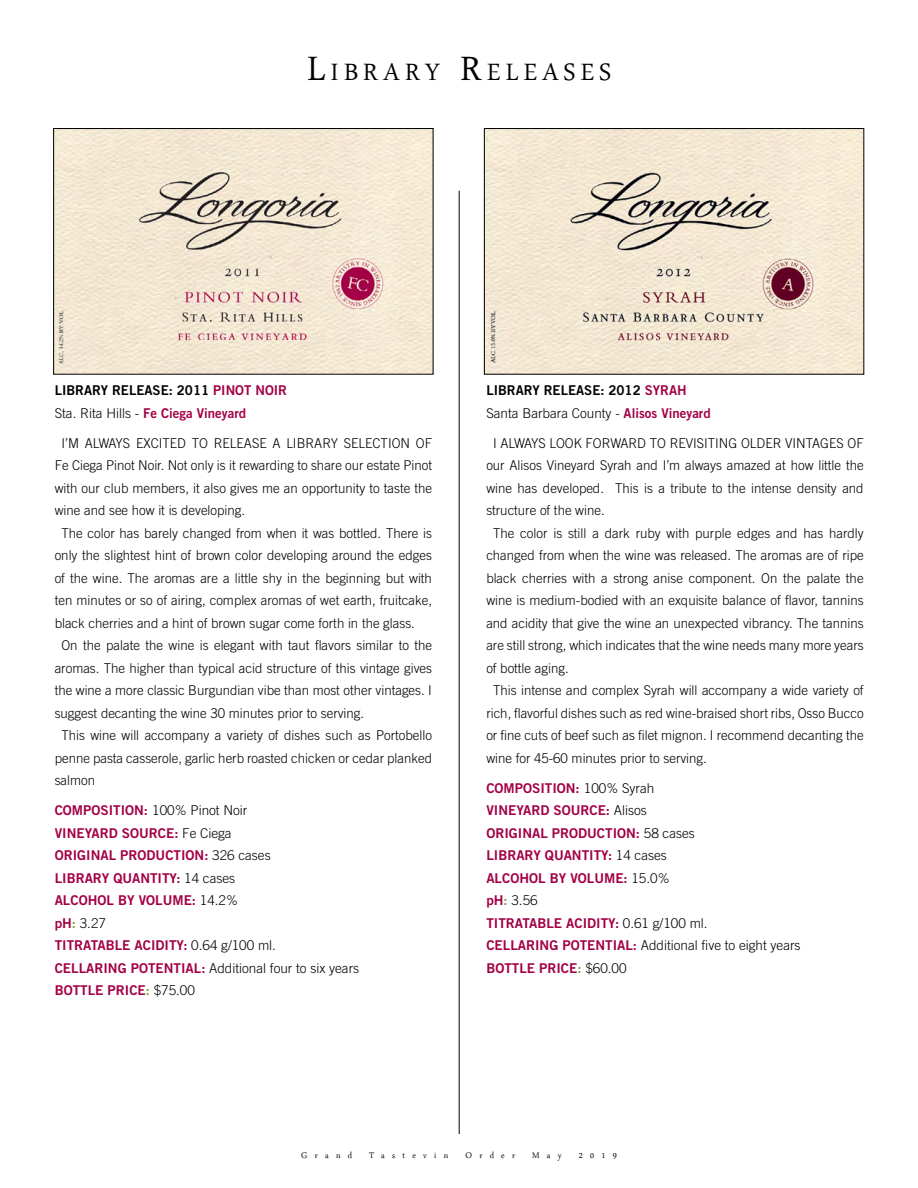
<style>
.page{position:relative;width:918px;height:1188px;background:#fff}
.page>*{position:absolute;margin:0;border:0;box-sizing:border-box;transform-origin:0 0}
.t1{font:34.65px "Arabic Typesetting";letter-spacing:.145em;color:#000}
.t2{font:300 13.5px "Trade Gothic LT Std";color:#000}
.t3{font:13.5px/22.5px "Trade Gothic LT Std Bd 2";color:#a30045}
.t4{font:13.5px "Trade Gothic LT Std Bd 2";color:#000}
.t5{font:12px "Arabic Typesetting";letter-spacing:.61em;color:#000}
.s1{font-size:49.5px}
.s2{color:#000}
.s3{font-family:"Trade Gothic LT Std";font-weight:300;color:#000}
.s4{font-family:"Trade Gothic LT Std Bd 2";font-weight:400;color:#a30045}
.s5{font-family:"Trade Gothic LT Std Bd 2";font-weight:400;color:#78a22f}
.s6{color:#78a22f}
.s7{color:#a30045}
</style>
<div class="page">
<img style="left:55px;top:130px;width:376px;height:242px">
<div style="left:53px;top:128px;width:380px;height:246px;border:1px solid #000"></div>
<hr style="left:459px;top:191px;width:1px;height:943px;background:#000">
<img style="left:486px;top:130px;width:376px;height:242px">
<div style="left:484px;top:128px;width:380px;height:246px;border:1px solid #000"></div>
<h1 class="t1" style="left:307px;top:55px;width:306px"><span class="s1">L</span>ibrary <span class="s1">R</span>eleases</h1>
<p class="t3" style="left:55px;top:379px;width:234px"><span class="s2">LIBRARY RELEASE: 2011</span> PINOT NOIR<br><span class="s3">Sta. Rita Hills -</span> Fe Ciega Vineyard</p>
<p class="t2" style="left:61px;top:435px;width:372px">I’M ALWAYS EXCITED TO RELEASE A LIBRARY SELECTION OF</p>
<p class="t2" style="left:55px;top:457px;width:379px">Fe Ciega Pinot Noir. Not only is it rewarding to share our estate Pinot</p>
<p class="t2" style="left:55px;top:480px;width:379px">with our club members, it also gives me an opportunity to taste the</p>
<p class="t2" style="left:55px;top:502px;width:192px">wine and see how it is developing.</p>
<p class="t2" style="left:61px;top:525px;width:372px">The color has barely changed from when it was bottled. There is</p>
<p class="t2" style="left:55px;top:547px;width:379px">only the slightest hint of brown color developing around the edges</p>
<p class="t2" style="left:55px;top:570px;width:379px">of the wine. The aromas are a little shy in the beginning but with</p>
<p class="t2" style="left:55px;top:592px;width:379px">ten minutes or so of airing, complex aromas of wet earth, fruitcake,</p>
<p class="t2" style="left:55px;top:615px;width:362px">black cherries and a hint of brown sugar come forth in the glass.</p>
<p class="t2" style="left:61px;top:637px;width:372px">On the palate the wine is elegant with taut flavors similar to the</p>
<p class="t2" style="left:55px;top:660px;width:379px">aromas. The higher than typical acid structure of this vintage gives</p>
<p class="t2" style="left:55px;top:682px;width:379px">the wine a more classic Burgundian vibe than most other vintages. I</p>
<p class="t2" style="left:55px;top:705px;width:311px">suggest decanting the wine 30 minutes prior to serving.</p>
<p class="t2" style="left:61px;top:727px;width:372px">This wine will accompany a variety of dishes such as Portobello</p>
<p class="t2" style="left:55px;top:750px;width:379px">penne pasta casserole, garlic herb roasted chicken or cedar planked</p>
<p class="t2" style="left:55px;top:772px;width:42px">salmon</p>
<p class="t2" style="left:55px;top:802px;width:194px"><span class="s4">COMPOSITION:</span> 100% Pinot Noir</p>
<p class="t3" style="left:55px;top:821px;width:218px">VINEYARD SOURCE: <span class="s3">Fe Ciega<br></span>ORIGINAL PRODUCTION: <span class="s3">326 cases<br></span>LIBRARY QUANTITY: <span class="s3">14 cases<br></span>ALCOHOL BY VOLUME: <span class="s3">14.2%</span></p>
<p class="t2" style="left:55px;top:915px;width:53px"><span class="s4">pH</span><span class="s5">:</span> 3.27</p>
<p class="t3" style="left:55px;top:934px;width:223px">TITRATABLE ACIDITY: <span class="s3">0.64 g/100 ml.</span></p>
<p class="t2" style="left:55px;top:960px;width:306px"><span class="s4">CELLARING POTENTIAL:</span> Additional four to six years</p>
<p class="t3" style="left:55px;top:979px;width:142px">BOTTLE PRICE<span class="s6">:</span> <span class="s3">$75.00</span></p>
<p class="t4" style="left:486px;top:382px;width:202px">LIBRARY RELEASE: 2012 <span class="s7">SYRAH</span></p>
<p class="t2" style="left:486px;top:405px;width:226px">Santa Barbara County - <span class="s4">Alisos Vineyard</span></p>
<p class="t2" style="left:493px;top:435px;width:372px">I ALWAYS LOOK FORWARD TO REVISITING OLDER VINTAGES OF</p>
<p class="t2" style="left:486px;top:457px;width:379px">our Alisos Vineyard Syrah and I’m always amazed at how little the</p>
<p class="t2" style="left:486px;top:480px;width:379px">wine has developed. This is a tribute to the intense density and</p>
<p class="t2" style="left:486px;top:502px;width:120px">structure of the wine.</p>
<p class="t2" style="left:493px;top:525px;width:372px">The color is still a dark ruby with purple edges and has hardly</p>
<p class="t2" style="left:486px;top:547px;width:379px">changed from when the wine was released. The aromas are of ripe</p>
<p class="t2" style="left:486px;top:570px;width:379px">black cherries with a strong anise component. On the palate the</p>
<p class="t2" style="left:486px;top:592px;width:379px">wine is medium-bodied with an exquisite balance of flavor, tannins</p>
<p class="t2" style="left:486px;top:615px;width:379px">and acidity that give the wine an unexpected vibrancy. The tannins</p>
<p class="t2" style="left:486px;top:637px;width:379px">are still strong, which indicates that the wine needs many more years</p>
<p class="t2" style="left:486px;top:660px;width:84px">of bottle aging.</p>
<p class="t2" style="left:493px;top:682px;width:372px">This intense and complex Syrah will accompany a wide variety of</p>
<p class="t2" style="left:486px;top:705px;width:379px">rich, flavorful dishes such as red wine-braised short ribs, Osso Bucco</p>
<p class="t2" style="left:486px;top:727px;width:379px">or fine cuts of beef such as filet mignon. I recommend decanting the</p>
<p class="t2" style="left:486px;top:750px;width:222px">wine for 45-60 minutes prior to serving.</p>
<p class="t3" style="left:486px;top:776px;width:210px">COMPOSITION: <span class="s3">100% Syrah<br></span>VINEYARD SOURCE: <span class="s3">Alisos<br></span>ORIGINAL PRODUCTION: <span class="s3">58 cases<br></span>LIBRARY QUANTITY: <span class="s3">14 cases<br></span>ALCOHOL BY VOLUME: <span class="s3">15.0%</span></p>
<p class="t2" style="left:486px;top:892px;width:53px"><span class="s4">pH</span><span class="s5">:</span> 3.56</p>
<p class="t3" style="left:486px;top:911px;width:223px">TITRATABLE ACIDITY: <span class="s3">0.61 g/100 ml.</span></p>
<p class="t2" style="left:486px;top:937px;width:316px"><span class="s4">CELLARING POTENTIAL:</span> Additional five to eight years</p>
<p class="t3" style="left:486px;top:956px;width:142px">BOTTLE PRICE<span class="s6">:</span> <span class="s3">$60.00</span></p>
<p class="t5" style="left:301px;top:1150px;width:52px">Grand</p>
<p class="t5" style="left:369px;top:1150px;width:81px">Tastevin</p>
<p class="t5" style="left:465px;top:1150px;width:51px">Order</p>
<p class="t5" style="left:532px;top:1150px;width:31px">May</p>
<p class="t5" style="left:579px;top:1150px;width:39px">2019</p>
</div>
